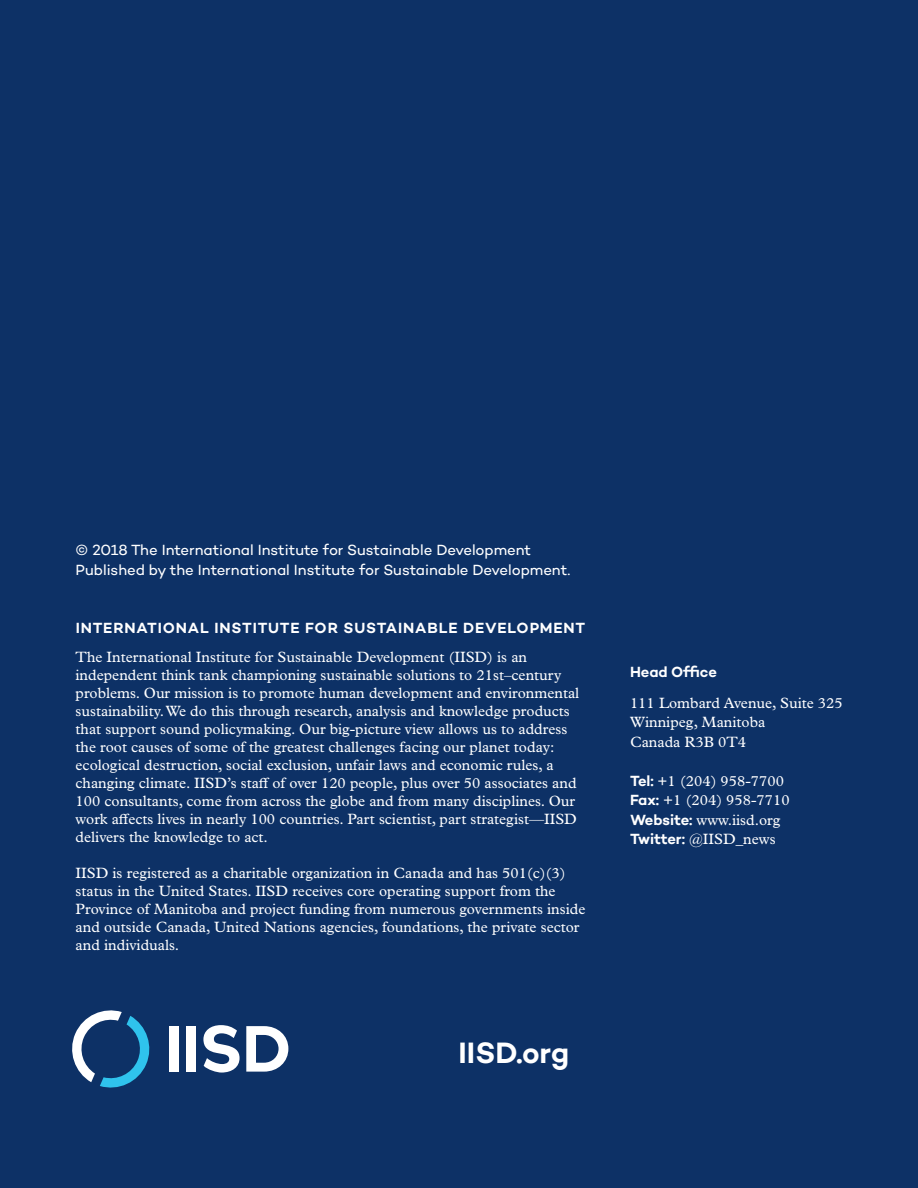
<style>
.page{position:relative;width:918px;height:1188px;background:#0d3166}
.page>*{position:absolute;margin:0;border:0;box-sizing:border-box;transform-origin:0 0}
.copyright_running_he{font:600 30px "Campton";letter-spacing:-.005em;color:#fff}
.t1{font:15px/18px "Plantin MT Pro";color:#fff}
.Copyright{font:15px/19.5px "Campton";letter-spacing:-.005em;color:#fff}
.Copyright-2{font:600 15px "Campton";letter-spacing:.06em;color:#fff}
.Office_Info_header{font:600 15px "Campton";letter-spacing:-.005em;color:#fff}
.s1{font-family:"Campton";font-weight:600}
</style>
<div class="page">
<svg style="left:72px;top:1010px;width:78px;height:78px"></svg>
<svg style="left:203px;top:1025px;width:37px;height:48px"></svg>
<div style="left:169px;top:1026px;width:9px;height:46px;background:#fff"></div>
<div style="left:186px;top:1026px;width:10px;height:46px;background:#fff"></div>
<svg style="left:246px;top:1026px;width:42px;height:46px"></svg>
<p class="Copyright" style="left:76px;top:540px;width:496px">© 2018 The International Institute for Sustainable Development<br>Published by the International Institute for Sustainable Development.</p>
<p class="Copyright-2" style="left:76px;top:619px;width:511px">INTERNATIONAL INSTITUTE FOR SUSTAINABLE DEVELOPMENT</p>
<p class="t1" style="left:76px;top:648px;width:505px">The International Institute for Sustainable Development (IISD) is an independent think tank championing sustainable solutions to 21st–century problems. Our mission is to promote human development and environmental sustainability. We do this through research, analysis and knowledge products that support sound policymaking. Our big-picture view allows us to address the root causes of some of the greatest challenges facing our planet today: ecological destruction, social exclusion, unfair laws and economic rules, a changing climate. IISD’s staff of over 120 people, plus over 50 associates and 100 consultants, come from across the globe and from many disciplines. Our work affects lives in nearly 100 countries. Part scientist, part strategist—IISD delivers the knowledge to act.</p>
<p class="t1" style="left:76px;top:864px;width:511px">IISD is registered as a charitable organization in Canada and has 501(c)(3) status in the United States. IISD receives core operating support from the Province of Manitoba and project funding from numerous governments inside and outside Canada, United Nations agencies, foundations, the private sector and individuals.</p>
<p class="copyright_running_he" style="left:459px;top:1033px;width:112px">IISD.org</p>
<p class="Office_Info_header" style="left:630px;top:663px;width:88px">Head Office</p>
<p class="t1" style="left:630px;top:693px;width:214px;line-height:19.5px">111 Lombard Avenue, Suite 325<br>Winnipeg, Manitoba<br>Canada R3B 0T4</p>
<p class="t1" style="left:630px;top:771px;width:161px;line-height:19.5px"><span class="s1">Tel:</span> +1 (204) 958-7700<br><span class="s1">Fax:</span> +1 (204) 958-7710<br><span class="s1">Website:</span> www.iisd.org</p>
<p class="t1" style="left:630px;top:830px;width:147px"><span class="s1">Twitter:</span> @IISD_news</p>
</div>
